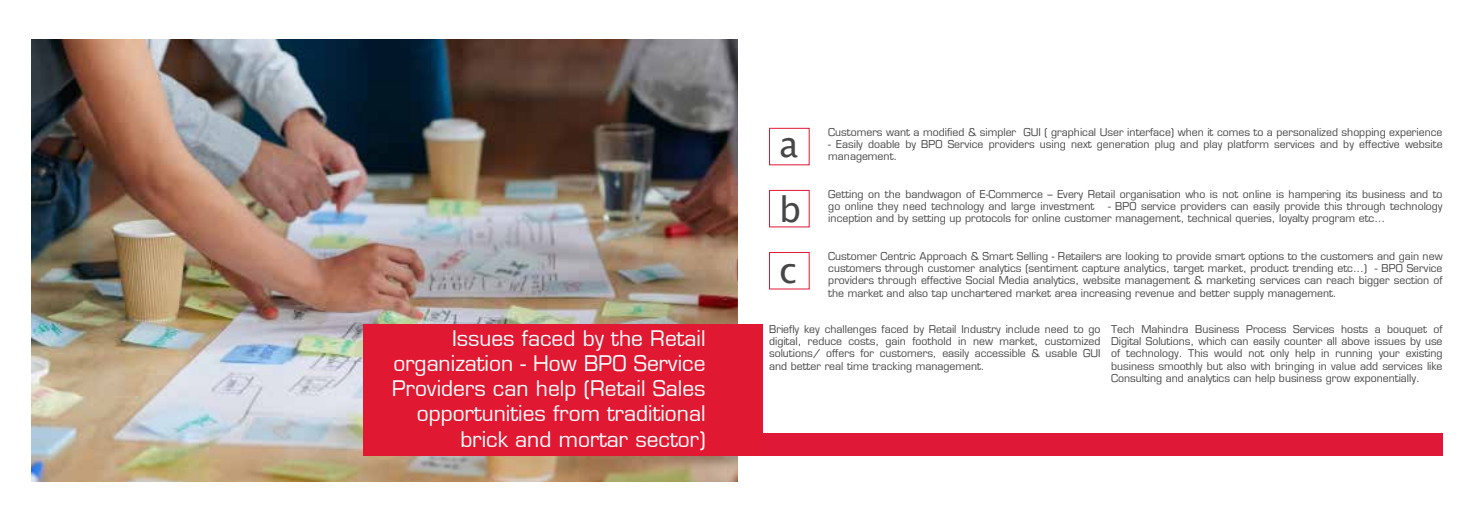
<style>
.page{position:relative;width:1474px;height:521px;background:#fff}
.page>*{position:absolute;margin:0;border:0;box-sizing:border-box;transform-origin:0 0}
.t1{font:35px "Lucida Sans Unicode";color:#464646}
.t2{font:21px/25.2px "Eurostile";color:#fff;text-align:right}
.t3{font:10.5px/12.2px "Eurostile";color:#464646;text-align:justify}
</style>
<div class="page">
<img style="left:32px;top:40px;width:705px;height:441px">
<div style="left:363px;top:324px;width:400px;height:131px;background:#e01832"></div>
<div style="left:761px;top:433px;width:681px;height:22px;background:#e01837"></div>
<div style="left:769px;top:128px;width:40px;height:37px;border:1px solid #e01837"></div>
<div style="left:769px;top:190px;width:40px;height:37px;border:1px solid #e01837"></div>
<div style="left:769px;top:252px;width:40px;height:37px;border:1px solid #e01837"></div>
<h2 class="t2" style="left:392px;top:326px;width:315px">Issues faced by the Retail organization - How BPO Service<br>Providers can help (Retail Sales opportunities from traditional brick and mortar sector)</h2>
<p class="t3" style="left:828px;top:126px;width:615px">Customers want a modified &amp; simpler GUI ( graphical User interface) when it comes to a personalized shopping experience</p>
<p class="t3" style="left:828px;top:138px;width:616px">- Easily doable by BPO Service providers using next generation plug and play platform services and by effective website</p>
<h1 class="t1" style="left:779px;top:117px;width:21px">a</h1>
<p class="t3" style="left:828px;top:150px;width:70px">management.</p>
<p class="t3" style="left:828px;top:188px;width:615px">Getting on the bandwagon of E-Commerce – Every Retail organisation who is not online is hampering its business and to go online they need technology and large investment</p>
<h1 class="t1" style="left:779px;top:182px;width:24px">b</h1>
<p class="t3" style="left:1107px;top:200px;width:336px">- BPO service providers can easily provide this through technology</p>
<p class="t3" style="left:828px;top:212px;width:558px">inception and by setting up protocols for online customer management, technical queries, loyalty program etc…</p>
<p class="t3" style="left:828px;top:250px;width:615px">Customer Centric Approach &amp; Smart Selling - Retailers are looking to provide smart options to the customers and gain new customers through customer analytics (sentiment capture analytics, target market, product trending etc...) - BPO Service providers through effective Social Media analytics, website management &amp; marketing services can reach bigger section of the market and also tap unchartered market area increasing revenue and better supply management.</p>
<p class="t3" style="left:769px;top:323px;width:333px">Briefly key challenges faced by Retail Industry include need to go digital, reduce costs, gain foothold in new market, customized solutions/ offers for customers, easily accessible &amp; usable GUI and better real time tracking management.</p>
<p class="t3" style="left:1111px;top:323px;width:333px">Tech Mahindra Business Process Services hosts a bouquet of Digital Solutions, which can easily counter all above issues by use of technology. This would not only help in running your existing business smoothly but also with bringing in value add services like Consulting and analytics can help business grow exponentially.</p>
<h1 class="t1" style="left:779px;top:243px;width:19px">c</h1>
</div>
